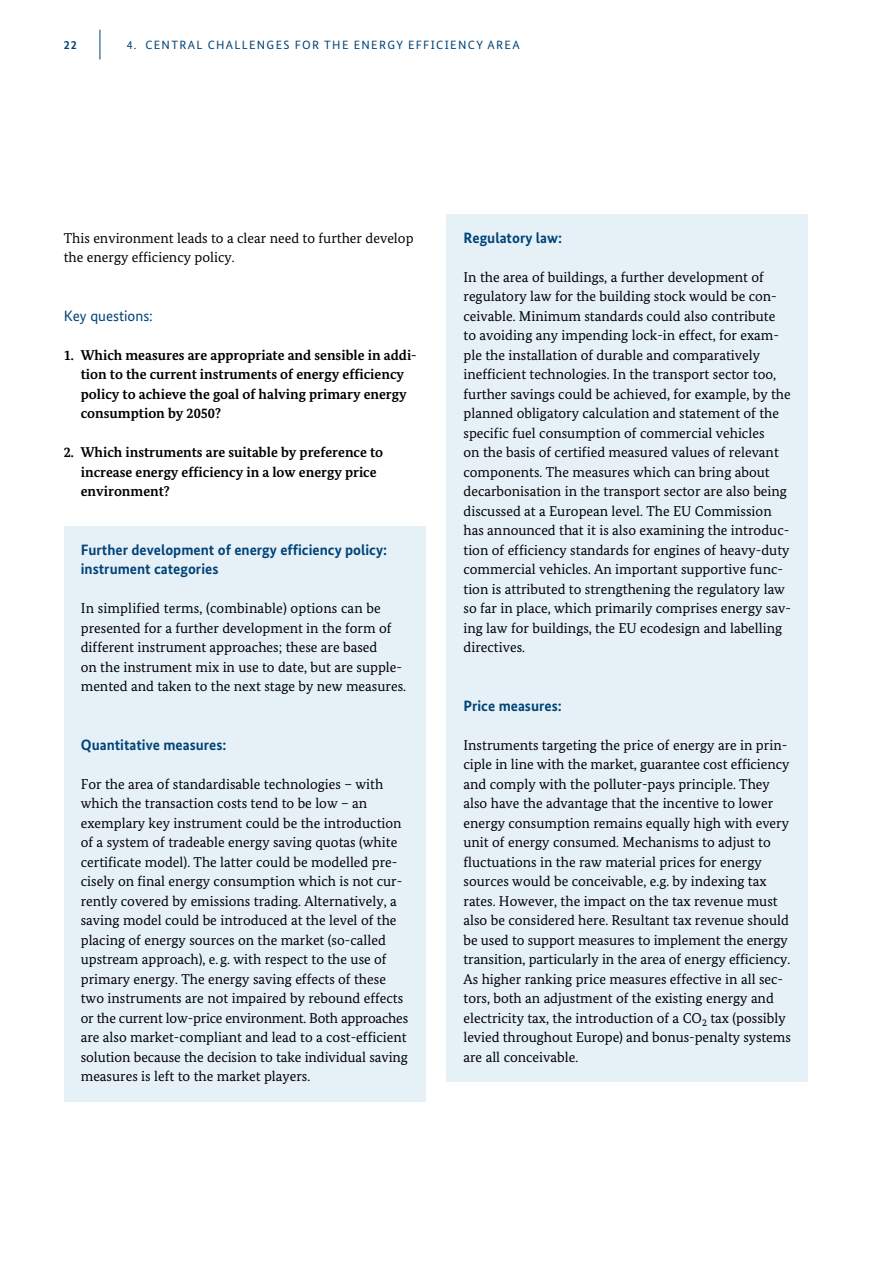
<style>
.page{position:relative;width:893px;height:1263px;background:#fff}
.page>*{position:absolute;margin:0;border:0;box-sizing:border-box;transform-origin:0 0}
.t1{font:700 15px/19.5px "Bundes Sans";color:#004377}
.t2{font:15px "Bundes Sans";color:#004377}
.t3{font:14.25px/19.5px "Bundes Serif";color:#000}
.t4{font:700 14.25px/19.5px "Bundes Serif";color:#000}
.t5{font:12px "Bundes Sans";letter-spacing:.11em;color:#004377}
.t6{font:700 12px "Bundes Sans";color:#004377}
</style>
<div class="page">
<hr style="left:100px;top:30px;width:1px;height:30px;background:#004377">
<div style="left:446px;top:214px;width:362px;height:41px;background:#e5f0f7"></div>
<div style="left:446px;top:254px;width:362px;height:419px;background:#e5f0f7"></div>
<div style="left:446px;top:663px;width:362px;height:60px;background:#e5f0f7"></div>
<div style="left:446px;top:722px;width:362px;height:360px;background:#e5f0f7"></div>
<div style="left:64px;top:526px;width:361px;height:60px;background:#e5f0f7"></div>
<div style="left:64px;top:585px;width:361px;height:127px;background:#e5f0f7"></div>
<div style="left:64px;top:702px;width:361px;height:60px;background:#e5f0f7"></div>
<div style="left:64px;top:761px;width:361px;height:341px;background:#e5f0f7"></div>
<p class="t6" style="left:64px;top:37px;width:15px">22</p>
<p class="t5" style="left:127px;top:37px;width:394px">4. CENTRAL CHALLENGES FOR THE ENERGY EFFICIENCY AREA</p>
<p class="t3" style="left:64px;top:228px;width:351px">This environment leads to a clear need to further develop the energy efficiency policy.</p>
<h5 class="t2" style="left:64px;top:307px;width:91px">Key questions:</h5>
<p class="t4" style="left:81px;top:345px;width:337px;text-indent:-17px">1. Which measures are appropriate and sensible in addi&shy;tion to the current instruments of energy efficiency policy to achieve the goal of halving primary energy consumption by 2050?</p>
<p class="t4" style="left:81px;top:443px;width:304px;text-indent:-17px">2. Which instruments are suitable by preference to increase energy efficiency in a low energy price environment?</p>
<h5 class="t1" style="left:81px;top:540px;width:308px">Further development of energy efficiency policy: instrument categories</h5>
<p class="t3" style="left:81px;top:599px;width:327px">In simplified terms, (combinable) options can be presented for a further development in the form of different instrument approaches; these are based<br>on the instrument mix in use to date, but are supple&shy;mented and taken to the next stage by new measures.</p>
<h5 class="t1" style="left:81px;top:735px;width:147px">Quantitative measures:</h5>
<p class="t3" style="left:81px;top:774px;width:329px">For the area of standardisable technologies – with which the transaction costs tend to be low – an exemplary key instrument could be the introduction of a system of tradeable energy saving quotas (white certificate model). The latter could be modelled pre&shy;cisely on final energy consumption which is not cur&shy;rently covered by emissions trading. Alternatively, a saving model could be introduced at the level of the placing of energy sources on the market (so-called upstream approach), e.g. with respect to the use of primary energy. The energy saving effects of these two instruments are not impaired by rebound effects or the current low-price environment. Both approaches are also market-compliant and lead to a cost-efficient solution because the decision to take individual saving measures is left to the market players.</p>
<h5 class="t1" style="left:463px;top:228px;width:100px">Regulatory law:</h5>
<p class="t3" style="left:463px;top:267px;width:329px">In the area of buildings, a further development of regulatory law for the building stock would be con&shy;ceivable. Minimum standards could also contribute to avoiding any impending lock-in effect, for exam&shy;ple the installation of durable and comparatively inefficient technologies. In the transport sector too, further savings could be achieved, for example, by the planned obligatory calculation and statement of the specific fuel consumption of commercial vehicles<br>on the basis of certified measured values of relevant components. The measures which can bring about decarbonisation in the transport sector are also being discussed at a European level. The EU Commission has announced that it is also examining the introduc&shy;tion of efficiency standards for engines of heavy-duty commercial vehicles. An important supportive func&shy;tion is attributed to strengthening the regulatory law so far in place, which primarily comprises energy sav&shy;ing law for buildings, the EU ecodesign and labelling directives.</p>
<h5 class="t1" style="left:463px;top:696px;width:100px">Price measures:</h5>
<p class="t3" style="left:463px;top:735px;width:329px">Instruments targeting the price of energy are in prin&shy;ciple in line with the market, guarantee cost efficiency and comply with the polluter-pays principle. They also have the advantage that the incentive to lower energy consumption remains equally high with every unit of energy consumed. Mechanisms to adjust to fluctuations in the raw material prices for energy sources would be conceivable, e.g. by indexing tax rates. However, the impact on the tax revenue must also be considered here. Resultant tax revenue should be used to support measures to implement the energy transition, particularly in the area of energy efficiency.<br>As higher ranking price measures effective in all sec&shy;tors, both an adjustment of the existing energy and electricity tax, the introduction of a CO<sub>2</sub> tax (possibly levied throughout Europe) and bonus-penalty systems are all conceivable.</p>
</div>
